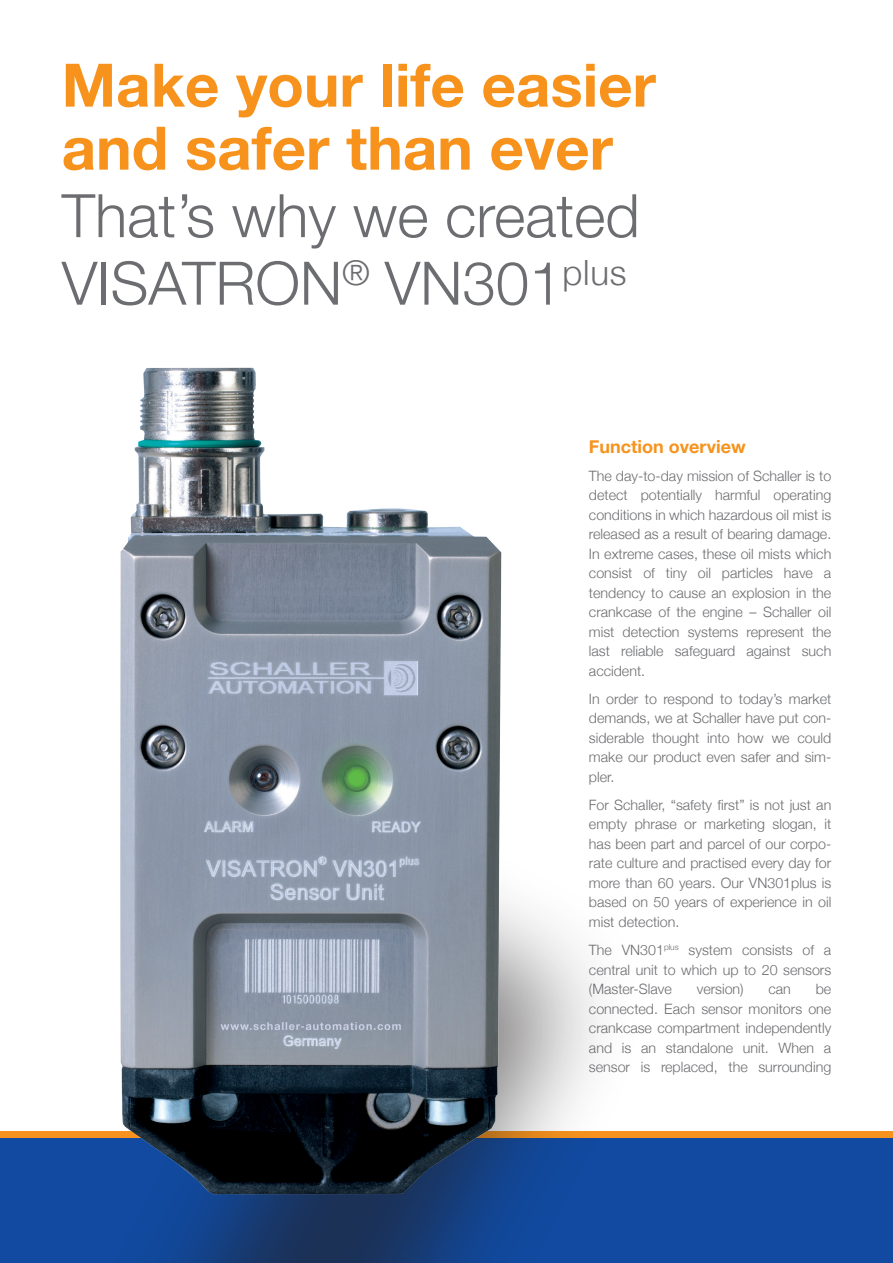
<style>
.page{position:relative;width:893px;height:1263px;background:#fff}
.page>*{position:absolute;margin:0;border:0;box-sizing:border-box;transform-origin:0 0}
.t1{font:300 60px/67.5px "Helvetica Neue";color:#6c6d70}
.t2{font:700 60px/63px "Helvetica Neue";color:#f7931d}
.t3{font:700 18px "Helvetica Neue";color:#f7931d}
.t4{font:300 14.25px/19.5px "Helvetica Neue";color:#6c6d70;text-align:justify}
</style>
<div class="page">
<div style="left:0;top:1134px;width:893px;height:129px;background:#114aa0"></div>
<div style="left:0;top:1131px;width:893px;height:6px;background:#f7931d"></div>
<div style="left:101px;top:834px;width:543px;height:429px;background:#231f20;opacity:.6"></div>
<img style="left:81px;top:367px;width:465px;height:828px">
<h1 class="t2" style="left:62px;top:55px;width:596px">Make your life easier and safer than ever</h1>
<h1 class="t1" style="left:62px;top:179px;width:580px">That’s why we created<br>Visatron<sup>®</sup> VN301<sup>plus</sup></h1>
<p class="t3" style="left:589px;top:432px;width:158px">Function overview</p>
<p class="t4" style="left:589px;top:465px;width:244px">The day-to-day mission of Schaller is to detect potentially harmful operating conditions in which hazardous oil mist is released as a result of bearing damage.<br>In extreme cases, these oil mists which consist of tiny oil particles have a tendency to cause an explosion in the crankcase of the engine – Schaller oil mist detection systems represent the last reliable safeguard against such accident.</p>
<p class="t4" style="left:589px;top:688px;width:244px">In order to respond to today’s market demands, we at Schaller have put con&shy;siderable thought into how we could make our product even safer and sim&shy;pler.</p>
<p class="t4" style="left:589px;top:794px;width:244px">For Schaller, “safety first” is not just an empty phrase or marketing slogan, it has been part and parcel of our corpo&shy;rate culture and practised every day for more than 60 years. Our VN301plus is based on 50 years of experience in oil mist detection.</p>
<p class="t4" style="left:589px;top:939px;width:244px">The VN301<sup>plus</sup> system consists of a central unit to which up to 20 sensors (Master-Slave</p>
<p class="t4" style="left:697px;top:978px;width:48px">version)</p>
<p class="t4" style="left:768px;top:978px;width:24px">can</p>
<p class="t4" style="left:589px;top:978px;width:244px;text-indent:227px">be connected. Each sensor monitors one crankcase compartment independently and is an standalone unit. When a sensor is replaced, the surrounding</p>
</div>
